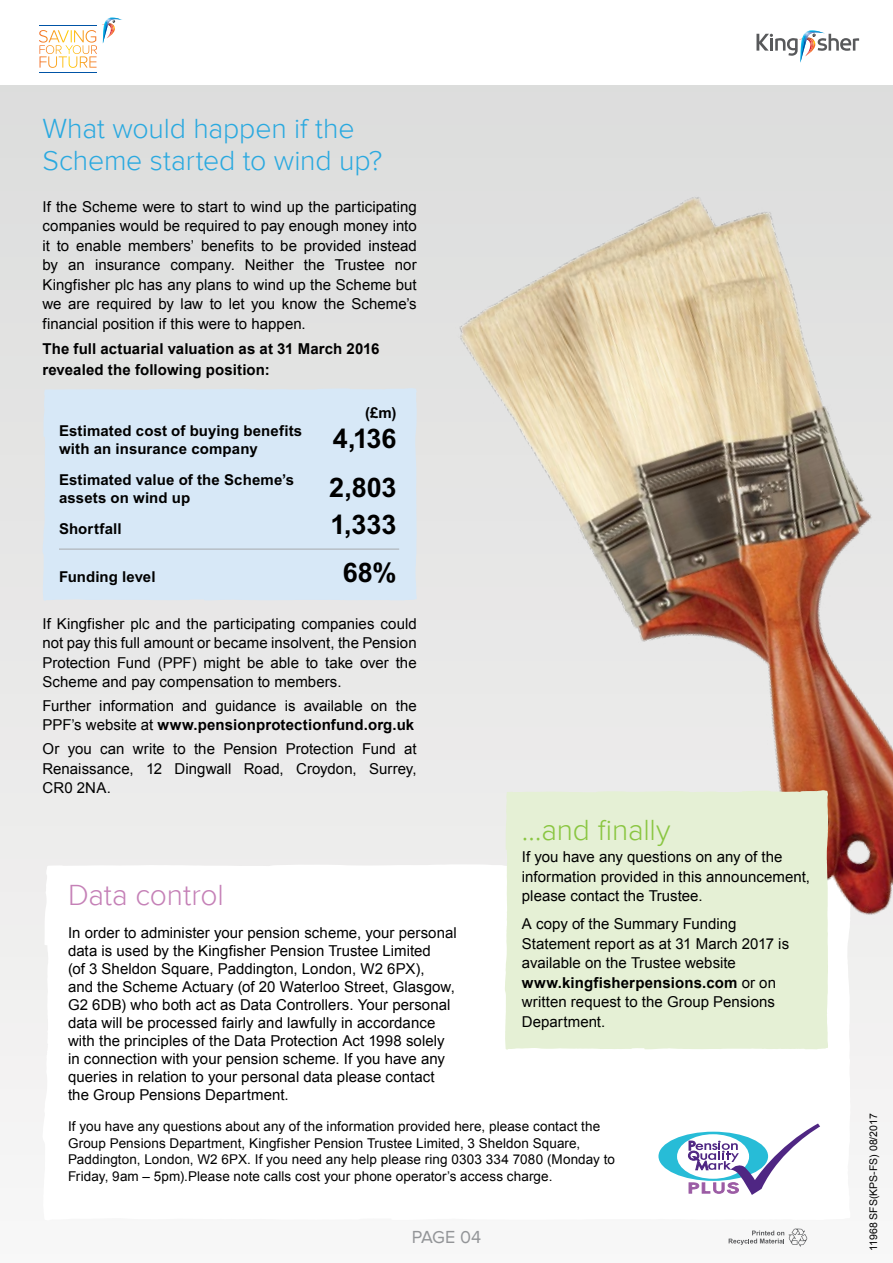
<style>
.page{position:relative;width:893px;height:1263px;background:#fff}
.page>*{position:absolute;margin:0;border:0;box-sizing:border-box;transform-origin:0 0}
.t1{font:300 30px "Proxima Nova";letter-spacing:-.005em;color:#c581b7}
.t2{font:300 30px "Proxima Nova";letter-spacing:-.01em;color:#8ac641}
.t3{font:300 28.5px/31.5px "Proxima Nova";letter-spacing:-.005em;color:#2aa9e0}
.t4{font:700 27px "Arial";color:#000}
.t5{font:18px "Proxima Nova";letter-spacing:-.02em;color:#939598}
.t6{font:15px/19.5px "Arial";letter-spacing:.005em;color:#000}
.t7{font:700 15px/18px "Arial";letter-spacing:.01em;color:#000}
.t8{font:700 15px/21px "Arial";letter-spacing:.01em;color:#000}
.t9{font:13.5px/16.5px "Arial";letter-spacing:.005em;color:#000}
.t10{font:10.5px "Arial";color:#000}
.s1{font-weight:700}
</style>
<div class="page">
<div style="left:0;top:85px;width:893px;height:1178px;background:linear-gradient(to bottom,#dcdcdc,#f7f6f6)"></div>
<svg style="left:756px;top:30px;width:103px;height:33px"></svg>
<svg style="left:39px;top:17px;width:83px;height:37px"></svg>
<hr style="left:39px;top:25px;width:58px;height:1px;background:#0054a6">
<hr style="left:39px;top:72px;width:58px;height:1px;background:#0054a6">
<svg style="left:729px;top:1228px;width:78px;height:18px"></svg>
<div style="left:42px;top:388px;width:375px;height:213px;background:#d7e8f7"></div>
<hr style="left:59px;top:549px;width:340px;height:1px;background:#a7a9ac">
<svg style="left:42px;top:863px;width:808px;height:357px"></svg>
<img style="left:433px;top:173px;width:460px;height:797px">
<svg style="left:658px;top:1119px;width:165px;height:81px"></svg>
<div style="left:505px;top:790px;width:323px;height:260px;background:#e5f0d5"></div>
<h2 class="t3" style="left:43px;top:113px;width:341px">What would happen if the<br>Scheme started to wind up?</h2>
<p class="t6" style="left:43px;top:197px;width:376px;text-align:justify">If the Scheme were to start to wind up the participating companies would be required to pay enough money into it to enable members’ benefits to be provided instead by an insurance company. Neither the Trustee nor Kingfisher plc has any plans to wind up the Scheme but we are required by law to let you know the Scheme’s financial position if this were to happen.</p>
<p class="t8" style="left:43px;top:339px;width:338px">The full actuarial valuation as at 31 March 2016 revealed the following position:</p>
<p class="t7" style="left:365px;top:404px;width:33px">(£m)</p>
<p class="t7" style="left:59px;top:422px;width:245px">Estimated cost of buying benefits with an insurance company</p>
<h3 class="t4" style="left:333px;top:424px;width:65px">4,136</h3>
<p class="t7" style="left:59px;top:471px;width:237px">Estimated value of the Scheme’s assets on wind up</p>
<h3 class="t4" style="left:329px;top:472px;width:69px">2,803</h3>
<p class="t7" style="left:59px;top:520px;width:64px">Shortfall</p>
<h3 class="t4" style="left:330px;top:509px;width:68px">1,333</h3>
<p class="t7" style="left:59px;top:567px;width:98px">Funding level</p>
<h3 class="t4" style="left:343px;top:557px;width:55px">68%</h3>
<p class="t6" style="left:43px;top:614px;width:376px;text-align:justify">If Kingfisher plc and the participating companies could not pay this full amount or became insolvent, the Pension Protection Fund (PPF) might be able to take over the Scheme and pay compensation to members.</p>
<p class="t6" style="left:43px;top:696px;width:376px">Further information and guidance is available on the<br>PPF’s website at <span class="s1">www.pensionprotectionfund.org.uk</span></p>
<p class="t6" style="left:43px;top:739px;width:376px;text-align:justify">Or you can write to the Pension Protection Fund at Renaissance, 12 Dingwall Road, Croydon, Surrey, CR0 2NA.</p>
<h1 class="t2" style="left:522px;top:813px;width:150px">…and finally</h1>
<p class="t6" style="left:522px;top:847px;width:290px">If you have any questions on any of the information provided in this announcement, please contact the Trustee.</p>
<p class="t6" style="left:522px;top:915px;width:269px">A copy of the Summary Funding<br>Statement report as at 31 March 2017 is available on the Trustee website <span class="s1">www.kingfisherpensions.com</span> or on written request to the Group Pensions<br>Department.</p>
<h1 class="t1" style="left:68px;top:877px;width:157px">Data control</h1>
<p class="t6" style="left:68px;top:924px;width:390px;line-height:18px">In order to administer your pension scheme, your personal data is used by the Kingfisher Pension Trustee Limited<br>(of 3 Sheldon Square, Paddington, London, W2 6PX),<br>and the Scheme Actuary (of 20 Waterloo Street, Glasgow, G2 6DB) who both act as Data Controllers. Your personal data will be processed fairly and lawfully in accordance with the principles of the Data Protection Act 1998 solely in connection with your pension scheme. If you have any queries in relation to your personal data please contact the Group Pensions Department.</p>
<p class="t9" style="left:68px;top:1118px;width:548px">If you have any questions about any of the information provided here, please contact the Group Pensions Department, Kingfisher Pension Trustee Limited, 3 Sheldon Square, Paddington, London, W2 6PX. If you need any help please ring 0303 334 7080 (Monday to Friday, 9am – 5pm).Please note calls cost your phone operator’s access charge.</p>
<p class="t5" style="left:412px;top:1227px;width:71px">PAGE 04</p>
<p class="t10" style="left:866px;top:1251px;width:139px;rotate:-90deg">11968 SFS(KPS-FS) 08/2017</p>
</div>
